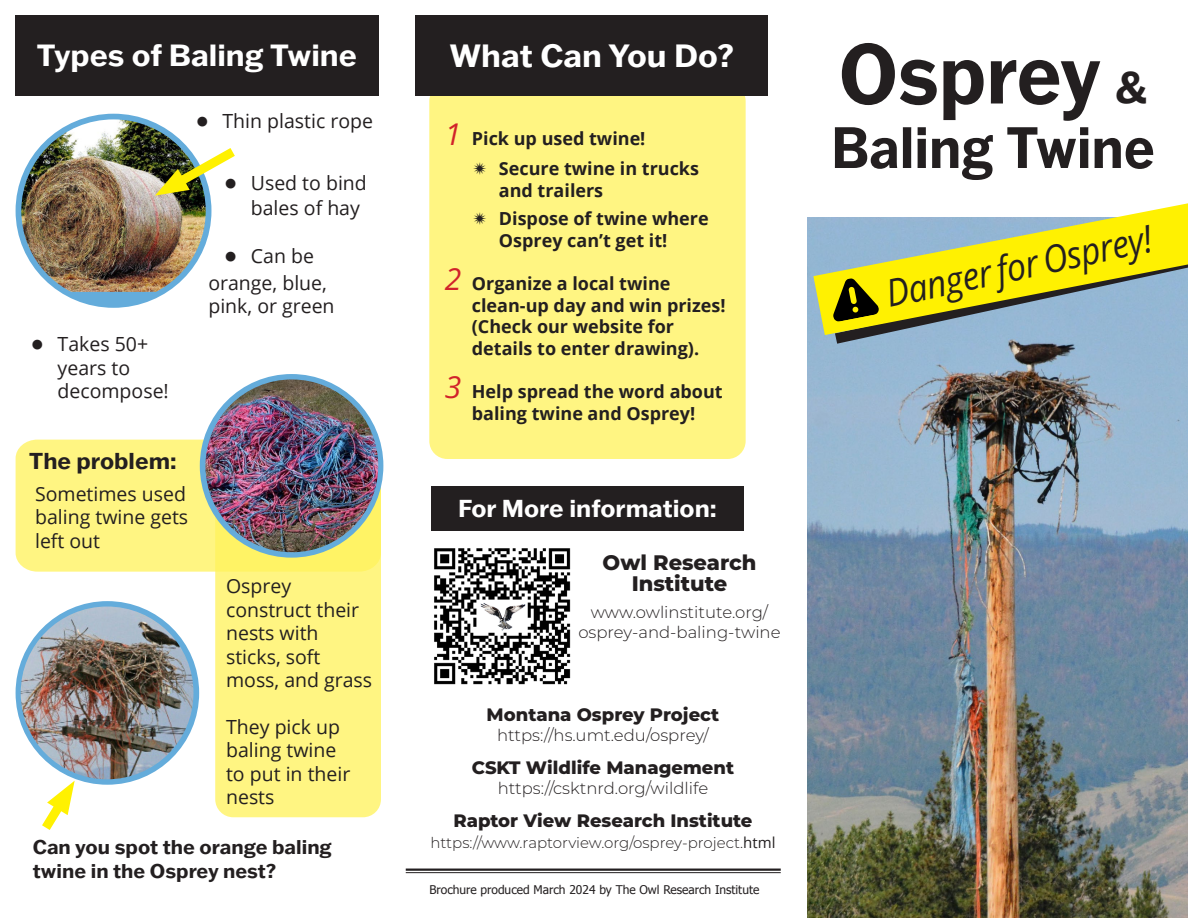
<style>
.page{position:relative;width:1188px;height:918px;background:#fff}
.page>*{position:absolute;margin:0;border:0;box-sizing:border-box;transform-origin:0 0}
.t1{font:700 82.5px "Franklin Gothic ATF";color:#231f20;scale:.9 1}
.t2{font:700 57px "Franklin Gothic ATF";color:#231f20;scale:.9 1}
.t3{font:italic 37.5px "Open Sans";color:#231f20;scale:.9 1}
.t4{font:700 31.5px "Franklin Gothic ATF";color:#fff}
.t5{font:700 30px "Franklin Gothic ATF";color:#fff}
.t6{font:700 24px "Franklin Gothic ATF";color:#fff}
.t7{font:700 22.5px "Franklin Gothic ATF";color:#231f20}
.t8{font:800 21px/21px "Montserrat";color:#231f20;text-align:center}
.t9{font:19.5px/23.4px "Open Sans";color:#231f20}
.t10{font:700 19.5px/23.4px "Franklin Gothic ATF";color:#231f20}
.t11{font:700 18px/21.6px "Open Sans";color:#231f20}
.t12{font:800 18px "Montserrat";color:#231f20}
.t13{font:300 16.5px/19.8px "Montserrat";color:#231f20;text-align:center}
.t14{font:300 15px "Montserrat";color:#231f20}
.t15{font:12px "Tahoma";color:#231f20}
.s1{font-family:"Verdana";font-weight:700}
.s2{font-weight:400;font-style:italic;font-size:30px;color:#d1232a}
.s3{font-family:"Open Sans";font-weight:400}
.s4{font-size:43.5px}
</style>
<div class="page">
<svg style="left:42px;top:781px;width:33px;height:49px"></svg>
<img style="left:434px;top:548px;width:137px;height:137px">
<img style="left:808px;top:376px;width:380px;height:542px">
<div style="left:429px;top:83px;width:317px;height:376px;background:#fff582;border-radius:18px"></div>
<div style="left:16px;top:440px;width:365px;height:132px;background:#fff582"></div>
<svg style="left:215px;top:440px;width:166px;height:377px;background:#fef47f"></svg>
<div style="left:15px;top:15px;width:364px;height:80px;background:#231f20"></div>
<div style="left:16px;top:114px;width:195px;height:194px;background:#64acdb;border-radius:50%"></div>
<img style="left:21px;top:119px;width:185px;height:173px">
<div style="left:200px;top:374px;width:183px;height:184px;background:#64acdb;border-radius:50%"></div>
<img style="left:205px;top:379px;width:173px;height:173px;border-radius:86px">
<div style="left:16px;top:601px;width:183px;height:184px;background:#64acdb;border-radius:50%"></div>
<img style="left:21px;top:607px;width:173px;height:172px;border-radius:86px">
<div style="left:416px;top:15px;width:352px;height:80px;background:#231f20"></div>
<div style="left:431px;top:486px;width:313px;height:44px;background:#231f20"></div>
<svg style="left:807px;top:203px;width:381px;height:173px"></svg>
<svg style="left:824px;top:248px;width:364px;height:103px;background:#b5bf65"></svg>
<img style="left:155px;top:140px;width:80px;height:59px">
<hr style="left:406px;top:869px;width:375px;height:2px;background:#231f20">
<hr style="left:406px;top:872px;width:375px;height:1px;background:#231f20">
<p class="t5" style="left:37px;top:36px;width:322px">Types of Baling Twine</p>
<p class="t9" style="left:196px;top:109px;width:179px"><span class="s1">•</span> Thin plastic rope</p>
<p class="t9" style="left:58px;top:332px;width:113px;text-indent:-27px"><span class="s1">•</span> Takes 50+ years to decompose!</p>
<p class="t7" style="left:29px;top:446px;width:149px">The problem:</p>
<p class="t9" style="left:35px;top:482px;width:155px;text-align:justify">Sometimes used baling twine gets left out</p>
<p class="t9" style="left:251px;top:169px;width:118px;line-height:25.2px;text-indent:-27px"><span class="s1">•</span> Used to bind bales of hay</p>
<p class="t9" style="left:208px;top:243px;width:120px;line-height:26.5px;text-align:center"><span class="s1">•</span> Can be orange, blue,</p>
<p class="t9" style="left:208px;top:294px;width:128px">pink, or green</p>
<p class="t9" style="left:226px;top:574px;width:148px">Osprey construct their nests with sticks, soft moss, and grass</p>
<p class="t9" style="left:226px;top:714px;width:126px">They pick up baling twine to put in their nests</p>
<p class="t10" style="left:33px;top:835px;width:301px">Can you spot the orange baling twine in the Osprey nest?</p>
<p class="t4" style="left:450px;top:35px;width:285px">What Can You Do?</p>
<p class="t11" style="left:445px;top:128px;width:202px"><span class="s2">1</span> Pick up used twine!</p>
<p class="t11" style="left:499px;top:158px;width:202px">Secure twine in trucks and trailers</p>
<p class="t11" style="left:499px;top:208px;width:211px">Dispose of twine where<br>Osprey can’t get it!</p>
<p class="t11" style="left:472px;top:272px;width:255px;text-indent:-27px"><span class="s2">2</span> Organize a local twine clean-up day and win prizes! (Check our website for details to enter drawing).</p>
<p class="t11" style="left:445px;top:380px;width:279px;text-align:center"><span class="s2">3</span> Help spread the word about baling twine and Osprey!</p>
<p class="t6" style="left:458px;top:492px;width:260px">For More information:</p>
<p class="t8" style="left:603px;top:551px;width:155px">Owl Research<br>Institute</p>
<p class="t13" style="left:578px;top:602px;width:204px">www.owlinstitute.org/ osprey-and-baling-twine</p>
<p class="t12" style="left:487px;top:701px;width:234px">Montana Osprey Project</p>
<p class="t13" style="left:497px;top:724px;width:213px">https://hs.umt.edu/osprey/</p>
<p class="t12" style="left:472px;top:754px;width:264px">CSKT Wildlife Management</p>
<p class="t13" style="left:498px;top:777px;width:212px">https://csktnrd.org/wildlife</p>
<p class="t12" style="left:454px;top:807px;width:300px">Raptor View Research Institute</p>
<p class="t14" style="left:430px;top:833px;width:347px">https://www.raptorview.org/osprey-project.<span class="s3">html</span></p>
<p class="t15" style="left:429px;top:882px;width:331px">Brochure produced March 2024 by The Owl Research Institute</p>
<p class="t1" style="left:839px;top:18px;width:344px">Osprey <span class="s4">&amp;</span></p>
<p class="t2" style="left:831px;top:109px;width:361px">Baling Twine</p>
<p class="t3" style="left:881px;top:268px;width:302px;rotate:-12deg">Danger for Osprey!</p>
</div>
